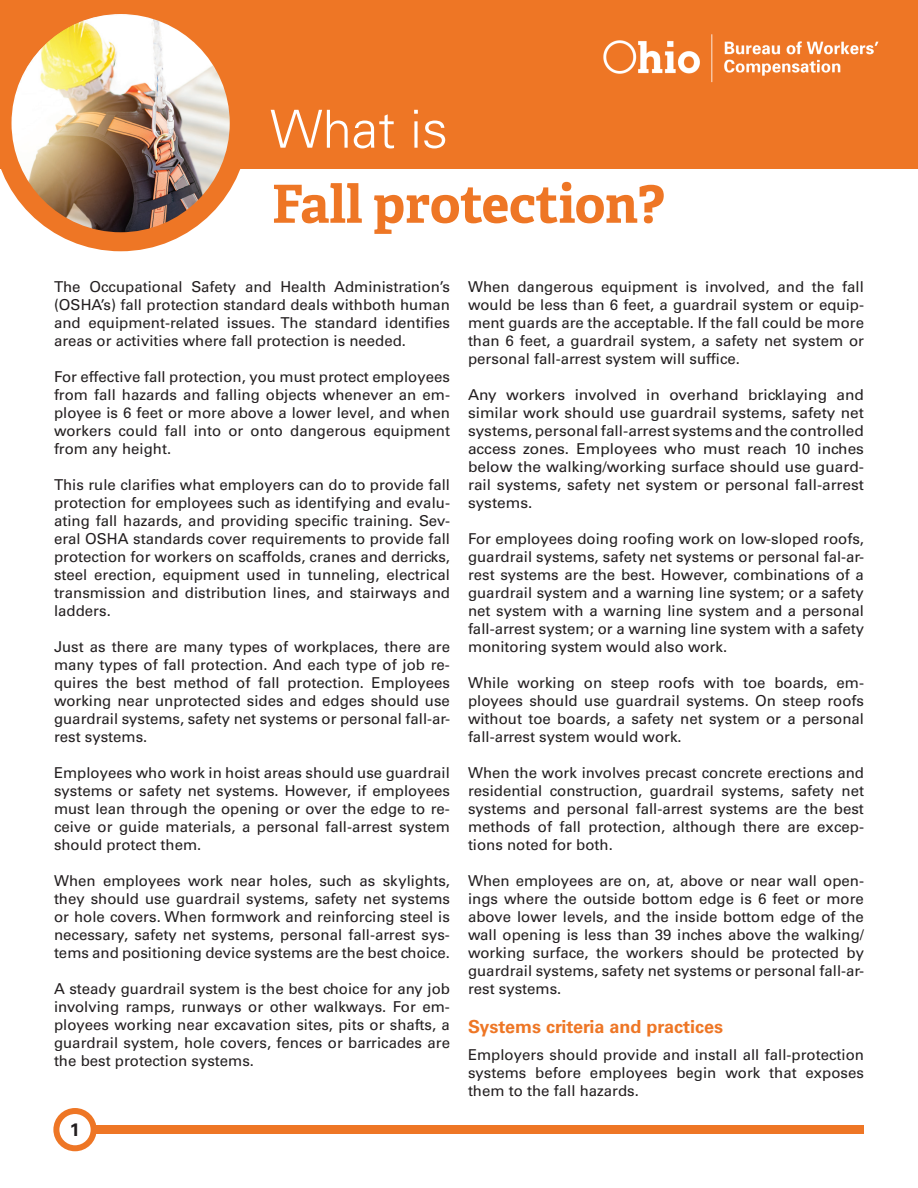
<style>
.page{position:relative;width:918px;height:1188px;background:#fff}
.page>*{position:absolute;margin:0;border:0;box-sizing:border-box;transform-origin:0 0}
.t1{font:700 52.5px "Adelle PE";color:#ee7625}
.t2{font:300 52.5px "Univers LT Std";color:#fff}
.t3{font:700 18px "Univers LT Std";color:#ee7625}
.t4{font:700 18px "Univers LT Std";color:#231f20}
.t5{font:15px/18px "Univers LT Std";color:#231f20;text-align:justify}
</style>
<div class="page">
<div style="left:94px;top:1125px;width:770px;height:9px;background:#ee7625"></div>
<div style="left:0;top:0;width:918px;height:168px;background:#ee7625"></div>
<img style="left:0;top:14px;width:249px;height:237px">
<img style="left:603px;top:34px;width:276px;height:48px">
<div style="left:53px;top:1108px;width:44px;height:43px;border:6px solid #ee7625;border-radius:50%"></div>
<h1 class="t2" style="left:270px;top:97px;width:179px">What is</h1>
<h1 class="t1" style="left:272px;top:166px;width:394px">Fall protection?</h1>
<p class="t5" style="left:54px;top:277px;width:398px">The Occupational Safety and Health Administration’s (OSHA’s) fall protection standard deals withboth human and equipment-related issues. The standard identifies areas or activities where fall protection is needed.</p>
<p class="t5" style="left:54px;top:367px;width:398px">For effective fall protection, you must protect employees from fall hazards and falling objects whenever an em&shy;ployee is 6 feet or more above a lower level, and when workers could fall into or onto dangerous equipment from any height.</p>
<p class="t5" style="left:54px;top:475px;width:398px">This rule clarifies what employers can do to provide fall protection for employees such as identifying and evalu&shy;ating fall hazards, and providing specific training. Sev&shy;eral OSHA standards cover requirements to provide fall protection for workers on scaffolds, cranes and derricks, steel erection, equipment used in tunneling, electrical transmission and distribution lines, and stairways and ladders.</p>
<p class="t5" style="left:54px;top:637px;width:398px">Just as there are many types of workplaces, there are many types of fall protection. And each type of job re&shy;quires the best method of fall protection. Employees working near unprotected sides and edges should use guardrail systems, safety net systems or personal fall-ar&shy;rest systems.</p>
<p class="t5" style="left:54px;top:763px;width:398px">Employees who work in hoist areas should use guardrail systems or safety net systems. However, if employees must lean through the opening or over the edge to re&shy;ceive or guide materials, a personal fall-arrest system should protect them.</p>
<p class="t5" style="left:54px;top:871px;width:398px">When employees work near holes, such as skylights, they should use guardrail systems, safety net systems or hole covers. When formwork and reinforcing steel is necessary, safety net systems, personal fall-arrest sys&shy;tems and positioning device systems are the best choice.</p>
<p class="t5" style="left:54px;top:979px;width:398px">A steady guardrail system is the best choice for any job involving ramps, runways or other walkways. For em&shy;ployees working near excavation sites, pits or shafts, a guardrail system, hole covers, fences or barricades are the best protection systems.</p>
<p class="t4" style="left:70px;top:1119px;width:12px">1</p>
<p class="t5" style="left:468px;top:277px;width:398px">When dangerous equipment is involved, and the fall would be less than 6 feet, a guardrail system or equip&shy;ment guards are the acceptable. If the fall could be more than 6 feet, a guardrail system, a safety net system or personal fall-arrest system will suffice.</p>
<p class="t5" style="left:468px;top:385px;width:398px">Any workers involved in overhand bricklaying and similar work should use guardrail systems, safety net systems, personal fall-arrest systems and the controlled access zones. Employees who must reach 10 inches below the walking/working surface should use guard&shy;rail systems, safety net system or personal fall-arrest systems.</p>
<p class="t5" style="left:468px;top:529px;width:398px">For employees doing roofing work on low-sloped roofs, guardrail systems, safety net systems or personal fal-ar&shy;rest systems are the best. However, combinations of a guardrail system and a warning line system; or a safety net system with a warning line system and a personal fall-arrest system; or a warning line system with a safety monitoring system would also work.</p>
<p class="t5" style="left:468px;top:673px;width:398px">While working on steep roofs with toe boards, em&shy;ployees should use guardrail systems. On steep roofs without toe boards, a safety net system or a personal fall-arrest system would work.</p>
<p class="t5" style="left:468px;top:763px;width:398px">When the work involves precast concrete erections and residential construction, guardrail systems, safety net systems and personal fall-arrest systems are the best methods of fall protection, although there are excep&shy;tions noted for both.</p>
<p class="t5" style="left:468px;top:871px;width:398px">When employees are on, at, above or near wall open&shy;ings where the outside bottom edge is 6 feet or more above lower levels, and the inside bottom edge of the wall opening is less than 39 inches above the walking/ working surface, the workers should be protected by guardrail systems, safety net systems or personal fall-ar&shy;rest systems.</p>
<p class="t3" style="left:468px;top:1016px;width:257px">Systems criteria and practices</p>
<p class="t5" style="left:468px;top:1046px;width:398px">Employers should provide and install all fall-protection systems before employees begin work that exposes them to the fall hazards.</p>
</div>
